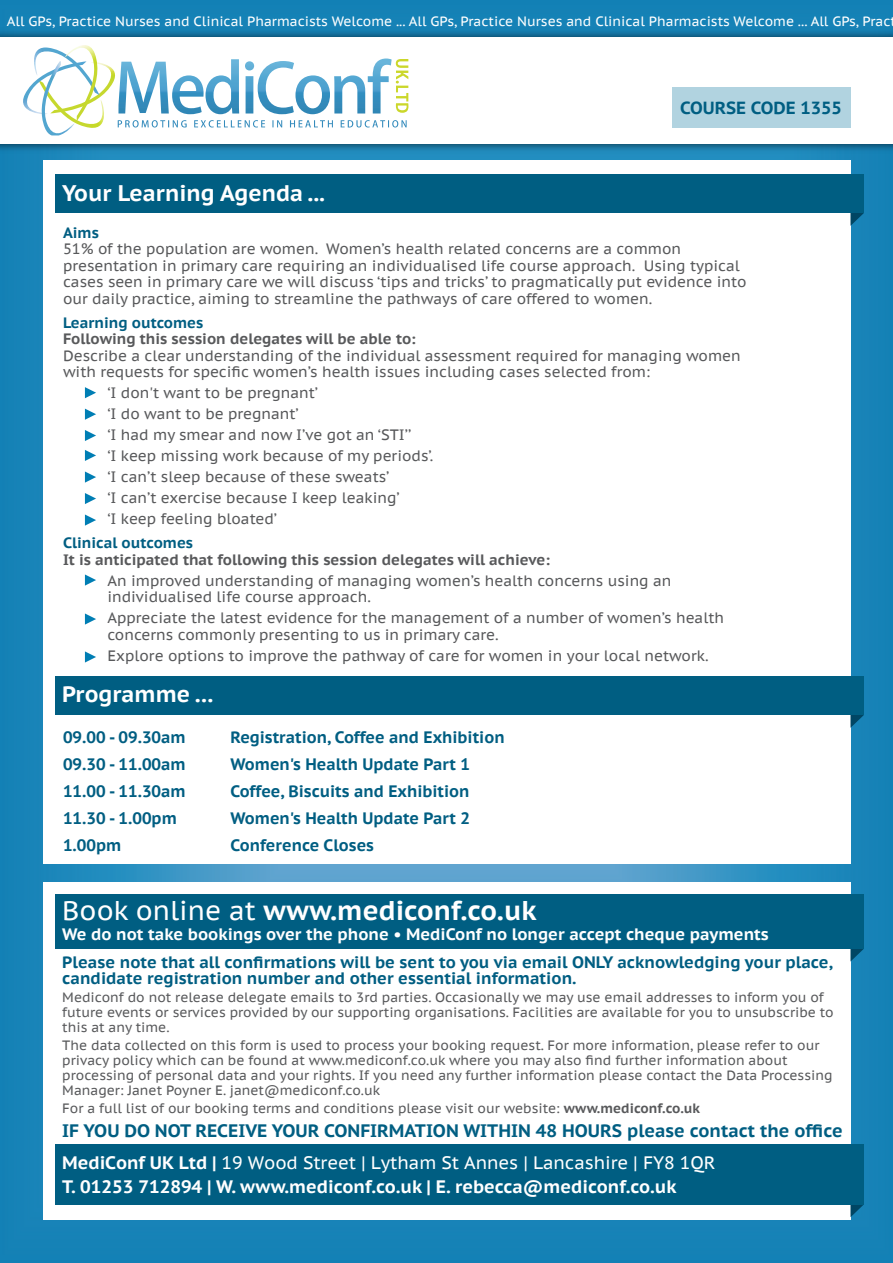
<style>
.page{position:relative;width:893px;height:1263px;background:#fff}
.page>*{position:absolute;margin:0;border:0;box-sizing:border-box;transform-origin:0 0}
.t1{font:700 27px "PT Sans Caption";color:#fff}
.t2{font:700 22.5px "PT Sans Caption";color:#fff}
.t3{font:700 18px/31.7px "PT Sans Caption";color:#005e82}
.t4{font:700 18px "PT Sans Caption";color:#fff}
.t5{font:700 17.55px "PT Sans Caption";color:#005e82}
.t6{font:700 16.5px/16.5px "PT Sans Caption";color:#005e82}
.t7{font:700 16.5px "PT Sans Caption";color:#fff}
.t8{font:15px/16.5px "PT Sans Caption";color:#58595b}
.t9{font:700 15px "PT Sans Caption";color:#58595b}
.t10{font:700 15px "PT Sans Caption";color:#005e82}
.t11{font:13.5px/15px "PT Sans Caption";color:#58595b}
.t12{font:13.5px "PT Sans Caption";color:#fff}
.s1{font-weight:400}
.s2{font-weight:700}
.s3{color:#fff}
.s4{font-weight:400;color:#fff}
</style>
<div class="page">
<img style="left:0;top:0;width:893px;height:1263px">
<img style="left:0;top:26px;width:893px;height:129px">
<div style="left:0;top:37px;width:893px;height:107px;background:#fff"></div>
<img style="left:99px;top:63px;width:16px;height:29px">
<img style="left:41px;top:80px;width:65px;height:48px">
<img style="left:23px;top:82px;width:19px;height:33px">
<img style="left:42px;top:95px;width:32px;height:40px">
<img style="left:34px;top:48px;width:31px;height:47px">
<img style="left:65px;top:45px;width:34px;height:76px">
<img style="left:118px;top:59px;width:274px;height:55px">
<img style="left:118px;top:120px;width:243px;height:8px">
<img style="left:365px;top:120px;width:42px;height:8px">
<img style="left:396px;top:59px;width:12px;height:54px">
<div style="left:672px;top:87px;width:178px;height:41px;background:#b1d3e0"></div>
<div style="left:43px;top:160px;width:807px;height:703px;background:#fff"></div>
<svg style="left:850px;top:213px;width:14px;height:13px"></svg>
<div style="left:55px;top:175px;width:809px;height:38px;background:#005e82"></div>
<svg style="left:850px;top:715px;width:14px;height:13px"></svg>
<div style="left:55px;top:677px;width:809px;height:38px;background:#005e82"></div>
<svg style="left:85px;top:387px;width:11px;height:11px"></svg>
<svg style="left:85px;top:409px;width:11px;height:11px"></svg>
<svg style="left:85px;top:430px;width:11px;height:11px"></svg>
<svg style="left:85px;top:450px;width:11px;height:11px"></svg>
<svg style="left:85px;top:471px;width:11px;height:12px"></svg>
<div style="left:43px;top:882px;width:807px;height:338px;background:#fff"></div>
<svg style="left:850px;top:1204px;width:14px;height:13px"></svg>
<div style="left:55px;top:1144px;width:809px;height:60px;background:#005e82"></div>
<svg style="left:850px;top:949px;width:14px;height:12px"></svg>
<div style="left:55px;top:895px;width:809px;height:54px;background:#005e82"></div>
<svg style="left:85px;top:493px;width:11px;height:11px"></svg>
<svg style="left:85px;top:514px;width:11px;height:12px"></svg>
<svg style="left:85px;top:574px;width:11px;height:12px"></svg>
<svg style="left:85px;top:613px;width:11px;height:12px"></svg>
<svg style="left:85px;top:651px;width:11px;height:11px"></svg>
<p class="t12" style="left:7px;top:12px;width:885px">All GPs, Practice Nurses and Clinical Pharmacists Welcome ... All GPs, Practice Nurses and Clinical Pharmacists Welcome ... All GPs, Prac</p>
<h2 class="t2" style="left:62px;top:178px;width:264px">Your Learning Agenda ...</h2>
<p class="t5" style="left:680px;top:97px;width:163px">COURSE CODE 1355</p>
<p class="t10" style="left:63px;top:222px;width:37px">Aims</p>
<p class="t8" style="left:63px;top:240px;width:685px">51% of the population are women. Women’s health related concerns are a common presentation in primary care requiring an individualised life course approach. Using typical cases seen in primary care we will discuss ‘tips and tricks’ to pragmatically put evidence into our daily practice, aiming to streamline the pathways of care offered to women.</p>
<p class="t10" style="left:63px;top:312px;width:142px">Learning outcomes</p>
<p class="t9" style="left:63px;top:329px;width:354px">Following this session delegates will be able to:</p>
<p class="t8" style="left:63px;top:347px;width:679px">Describe a clear understanding of the individual assessment required for managing women with requests for specific women’s health issues including cases selected from:</p>
<p class="t8" style="left:107px;top:382px;width:328px;line-height:21px">‘I don't want to be pregnant’<br>‘I do want to be pregnant’<br>‘I had my smear and now I’ve got an ‘STI’’<br>‘I keep missing work because of my periods’. ‘I can’t sleep because of these sweats’<br>‘I can’t exercise because I keep leaking’<br>‘I keep feeling bloated’</p>
<p class="t10" style="left:63px;top:533px;width:132px">Clinical outcomes</p>
<p class="t9" style="left:63px;top:549px;width:489px">It is anticipated that following this session delegates will achieve:</p>
<p class="t8" style="left:107px;top:572px;width:565px">An improved understanding of managing women’s health concerns using an individualised life course approach.</p>
<p class="t8" style="left:107px;top:609px;width:618px">Appreciate the latest evidence for the management of a number of women’s health concerns commonly presenting to us in primary care.</p>
<p class="t8" style="left:107px;top:647px;width:603px">Explore options to improve the pathway of care for women in your local network.</p>
<h2 class="t2" style="left:62px;top:680px;width:153px">Programme ...</h2>
<p class="t6" style="left:63px;top:728px;width:124px">09.00 - 09.30am</p>
<p class="t6" style="left:231px;top:728px;width:276px">Registration, Coffee and Exhibition</p>
<p class="t6" style="left:63px;top:755px;width:124px">09.30 - 11.00am</p>
<p class="t6" style="left:231px;top:755px;width:241px">Women's Health Update Part 1</p>
<p class="t6" style="left:63px;top:782px;width:124px">11.00 - 11.30am</p>
<p class="t6" style="left:231px;top:782px;width:240px">Coffee, Biscuits and Exhibition</p>
<p class="t6" style="left:63px;top:809px;width:115px">11.30 - 1.00pm</p>
<p class="t6" style="left:231px;top:809px;width:241px">Women's Health Update Part 2</p>
<p class="t6" style="left:63px;top:836px;width:60px">1.00pm</p>
<p class="t6" style="left:231px;top:836px;width:145px">Conference Closes</p>
<h1 class="t1" style="left:62px;top:893px;width:476px"><span class="s1">Book online at</span> www.mediconf.co.uk</h1>
<p class="t7" style="left:62px;top:923px;width:708px">We do not take bookings over the phone • MediConf no longer accept cheque payments</p>
<p class="t6" style="left:62px;top:953px;width:772px">Please note that all confirmations will be sent to you via email ONLY acknowledging your place, candidate registration number and other essential information.</p>
<p class="t11" style="left:62px;top:990px;width:773px">Mediconf do not release delegate emails to 3rd parties. Occasionally we may use email addresses to inform you of future events or services provided by our supporting organisations. Facilities are available for you to unsubscribe to this at any time.</p>
<p class="t11" style="left:62px;top:1038px;width:772px">The data collected on this form is used to process your booking request. For more information, please refer to our privacy policy which can be found at www.mediconf.co.uk where you may also find further information about processing of personal data and your rights. If you need any further information please contact the Data Processing Manager: Janet Poyner E. janet@mediconf.co.uk</p>
<p class="t11" style="left:62px;top:1101px;width:639px">For a full list of our booking terms and conditions please visit our website: <span class="s2">www.mediconf.co.uk</span></p>
<p class="t3" style="left:62px;top:1115px;width:782px">IF YOU DO NOT RECEIVE YOUR CONFIRMATION WITHIN 48 HOURS please contact the office<br><span class="s3">MediConf UK Ltd |</span> <span class="s4">19 Wood Street | Lytham St Annes | Lancashire | FY8 1QR</span></p>
<p class="t4" style="left:62px;top:1175px;width:616px">T. 01253 712894 | W. www.mediconf.co.uk | E. rebecca@mediconf.co.uk</p>
</div>
